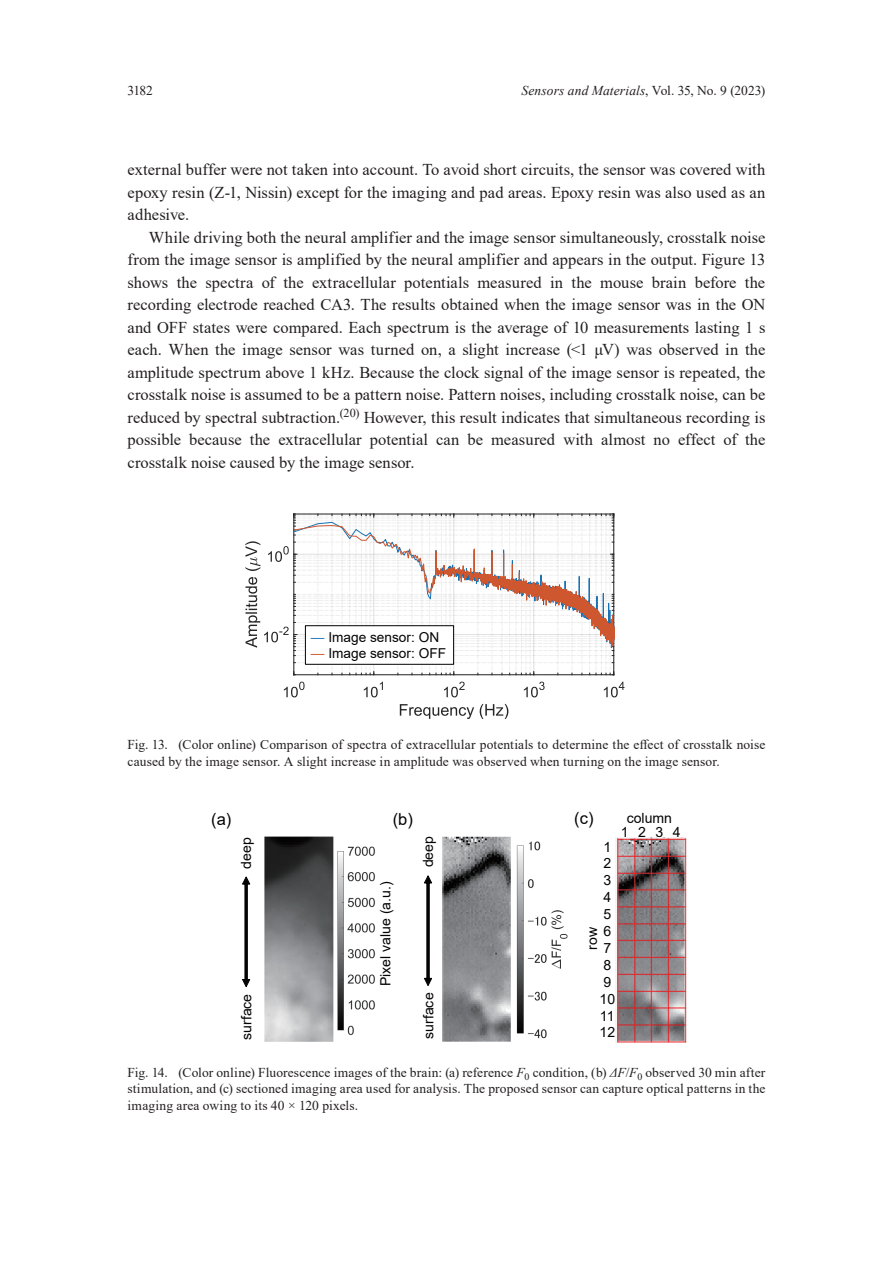
<style>
.page{position:relative;width:893px;height:1263px;background:#fff}
.page>*{position:absolute;margin:0;border:0;box-sizing:border-box;transform-origin:0 0}
.t1{font:16.5px/22.5px "Times New Roman";color:#231f20;text-align:justify}
.t2{font:16.5px "Arial";color:#030303}
.t3{font:14.1px/17px "Arial";color:#030303}
.t4{font:13.65px "Arial";color:#030303}
.t5{font:13.5px/16.5px "Times New Roman";letter-spacing:.01em;color:#231f20;text-align:justify}
.t6{font:italic 13.5px "Times New Roman";letter-spacing:.01em;color:#231f20}
.s1{font-style:normal}
.s2{color:#1e79b5}
.s3{color:#ce572f}
.s4{font-size:16.5px}
.s5{font-style:italic}
</style>
<div class="page">
<svg style="left:284px;top:682px;width:21px;height:15px"></svg>
<svg style="left:364px;top:682px;width:19px;height:15px"></svg>
<svg style="left:444px;top:682px;width:21px;height:15px"></svg>
<svg style="left:524px;top:682px;width:21px;height:15px"></svg>
<svg style="left:604px;top:682px;width:20px;height:15px"></svg>
<svg style="left:400px;top:704px;width:108px;height:15px"></svg>
<svg style="left:245px;top:541px;width:369px;height:134px"></svg>
<svg style="left:293px;top:513px;width:321px;height:153px"></svg>
<div style="left:305px;top:626px;width:149px;height:38px;background:#fff"></div>
<div style="left:305px;top:625px;width:149px;height:40px;border:1px solid #030303"></div>
<img style="left:264px;top:836px;width:70px;height:206px">
<svg style="left:424px;top:876px;width:8px;height:109px"></svg>
<img style="left:516px;top:841px;width:52px;height:198px">
<img style="left:615px;top:837px;width:71px;height:205px">
<img style="left:442px;top:836px;width:69px;height:206px">
<svg style="left:243px;top:877px;width:7px;height:110px"></svg>
<img style="left:337px;top:846px;width:38px;height:190px">
<p class="t5" style="left:128px;top:82px;width:27px">3182</p>
<p class="t6" style="left:521px;top:81px;width:246px">Sensors and Materials<span class="s1">, Vol. 35, No. 9 (2023)</span></p>
<p class="t1" style="left:128px;top:158px;width:639px">external buffer were not taken into account. To avoid short circuits, the sensor was covered with epoxy resin (Z-1, Nissin) except for the imaging and pad areas. Epoxy resin was also used as an adhesive.</p>
<p class="t1" style="left:128px;top:226px;width:639px;text-indent:21px">While driving both the neural amplifier and the image sensor simultaneously, crosstalk noise from the image sensor is amplified by the neural amplifier and appears in the output. Figure 13 shows the spectra of the extracellular potentials measured in the mouse brain before the recording electrode reached CA3. The results obtained when the image sensor was in the ON and OFF states were compared. Each spectrum is the average of 10 measurements lasting 1 s each. When the image sensor was turned on, a slight increase (&lt;1 μV) was observed in the amplitude spectrum above 1 kHz. Because the clock signal of the image sensor is repeated, the crosstalk noise is assumed to be a pattern noise. Pattern noises, including crosstalk noise, can be reduced by spectral subtraction.<sup>(20)</sup> However, this result indicates that simultaneous recording is possible because the extracellular potential can be measured with almost no effect of the crosstalk noise caused by the image sensor.</p>
<p class="t4" style="left:311px;top:627px;width:130px"><span class="s2">—</span> Image sensor: ON</p>
<p class="t4" style="left:311px;top:644px;width:137px"><span class="s3">—</span> Image sensor: OFF</p>
<p class="t5" style="left:128px;top:736px;width:639px">Fig. 13. (Color online) Comparison of spectra of extracellular potentials to determine the effect of crosstalk noise caused by the image sensor. A slight increase in amplitude was observed when turning on the image sensor.</p>
<p class="t2" style="left:211px;top:808px;width:22px">(a)</p>
<p class="t2" style="left:393px;top:808px;width:22px">(b)</p>
<p class="t3" style="left:238px;top:868px;width:33px;rotate:-90deg">deep</p>
<p class="t3" style="left:238px;top:1040px;width:48px;rotate:-90deg">surface</p>
<p class="t3" style="left:377px;top:986px;width:106px;rotate:-90deg">Pixel value (a.u.)</p>
<p class="t3" style="left:420px;top:867px;width:33px;rotate:-90deg">deep</p>
<p class="t3" style="left:420px;top:1039px;width:48px;rotate:-90deg">surface</p>
<p class="t3" style="left:574px;top:809px;width:99px"><span class="s4">(c)</span> column</p>
<p class="t3" style="left:621px;top:823px;width:61px">1234</p>
<p class="t3" style="left:599px;top:838px;width:17px">1<br>2<br>3<br>4<br>5<br>6<br>7<br>8<br>9<br>10<br>11<br>12</p>
<p class="t3" style="left:584px;top:950px;width:24px;rotate:-90deg">row</p>
<p class="t5" style="left:128px;top:1064px;width:639px">Fig. 14. (Color online) Fluorescence images of the brain: (a) reference <span class="s5">F</span><sub>0</sub> condition, (b) <span class="s5">ΔF</span>/<span class="s5">F</span><sub>0</sub> observed 30 min after stimulation, and (c) sectioned imaging area used for analysis. The proposed sensor can capture optical patterns in the imaging area owing to its 40 × 120 pixels.</p>
</div>
